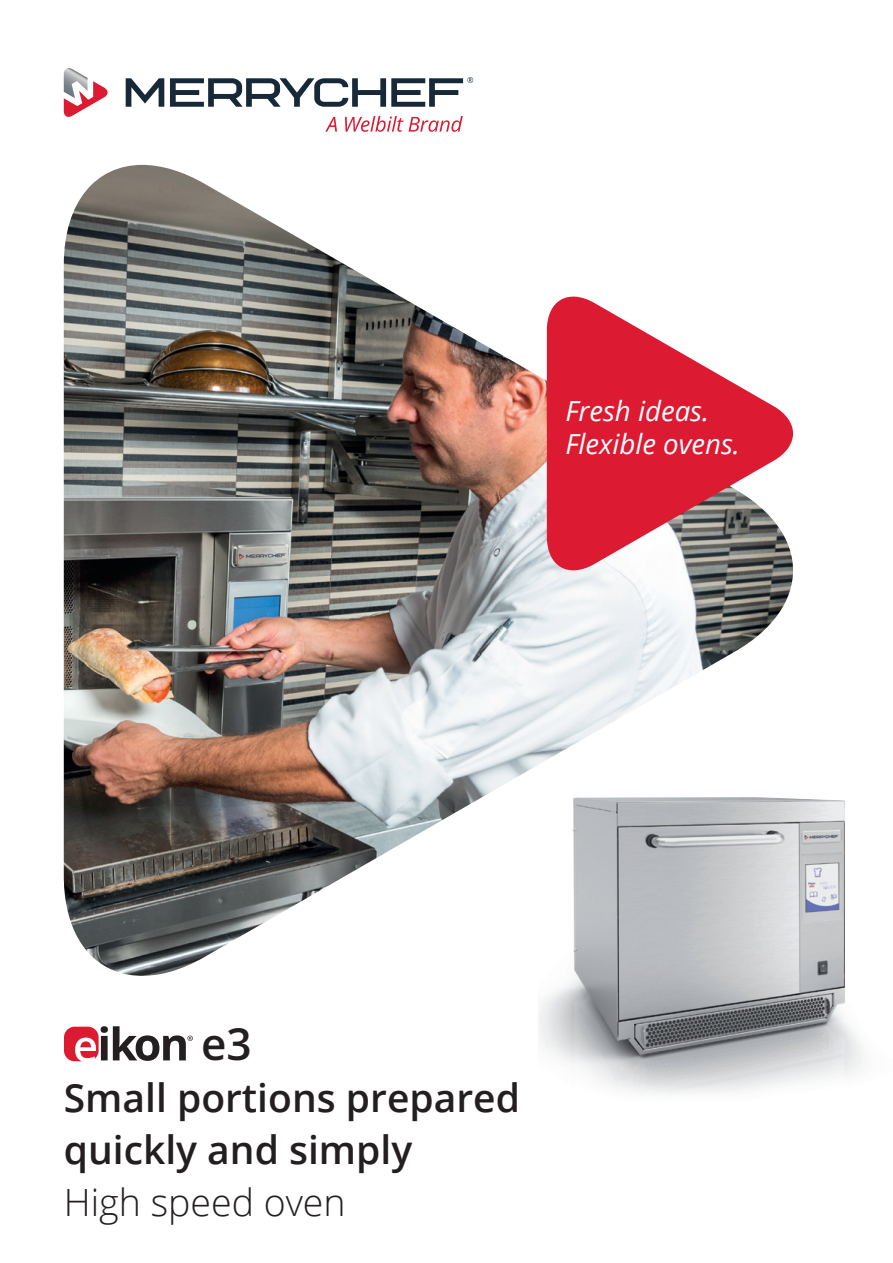
<style>
.page{position:relative;width:893px;height:1263px;background:#fff}
.page>*{position:absolute;margin:0;border:0;box-sizing:border-box;transform-origin:0 0}
.t1{font:600 44.25px "Open Sans";color:#231f20}
.t2{font:600 39px/51.8px "Open Sans";color:#231f20}
.t3{font:300 37.5px "Open Sans";color:#231f20}
.t4{font:italic 27.6px/33.2px "Open Sans";color:#fff}
</style>
<div class="page">
<img style="left:64px;top:165px;width:729px;height:811px">
<img style="left:538px;top:765px;width:326px;height:329px">
<img style="left:575px;top:797px;width:270px;height:259px">
<svg style="left:64px;top:68px;width:44px;height:49px"></svg>
<svg style="left:126px;top:78px;width:38px;height:29px"></svg>
<svg style="left:170px;top:77px;width:303px;height:30px"></svg>
<svg style="left:325px;top:117px;width:12px;height:15px"></svg>
<svg style="left:345px;top:116px;width:118px;height:16px"></svg>
<svg style="left:547px;top:288px;width:246px;height:291px;fill:#dc1a32"></svg>
<svg style="left:64px;top:1026px;width:129px;height:35px"></svg>
<p class="t4" style="left:565px;top:394px;width:176px">Fresh ideas.<br>Flexible ovens.</p>
<p class="t1" style="left:201px;top:1014px;width:52px">e3</p>
<p class="t2" style="left:64px;top:1071px;width:458px">Small portions prepared quickly and simply</p>
<p class="t3" style="left:64px;top:1176px;width:283px">High speed oven</p>
</div>
